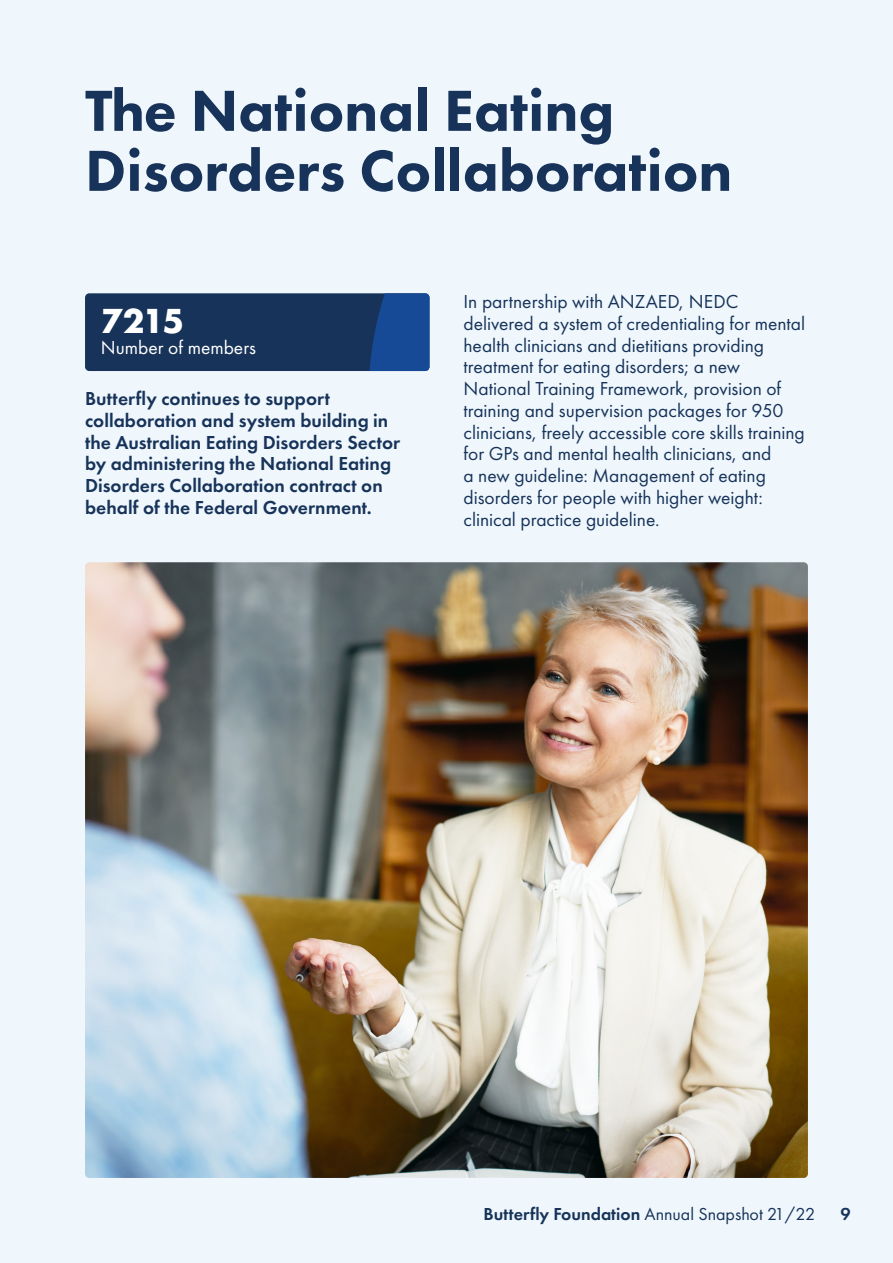
<style>
.page{position:relative;width:893px;height:1263px;background:#eff7fd}
.page>*{position:absolute;margin:0;border:0;box-sizing:border-box;transform-origin:0 0}
.t1{font:800 60px/60px "Futura PT";color:#173359}
.t2{font:700 31.95px "Futura";color:#fff}
.Body_Copy{font:19.5px/21.8px "Futura PT";color:#173359}
.Body_Copy-2{font:600 19.5px/21.8px "Futura PT";color:#173359}
.t3{font:19.5px "Futura PT";color:#fff}
.t4{font:600 18px "Futura PT";color:#173359}
.s1{font-weight:400}
</style>
<div class="page">
<div style="left:85px;top:293px;width:344px;height:78px;background:#173359;border-radius:4px"></div>
<svg style="left:320px;top:293px;width:109px;height:78px"></svg>
<img style="left:85px;top:562px;width:723px;height:616px">
<p class="t1" style="left:85px;top:80px;width:649px">The National Eating<br>Disorders Collaboration</p>
<p class="t2" style="left:101px;top:298px;width:85px">7215</p>
<p class="t3" style="left:101px;top:336px;width:156px">Number of members</p>
<p class="Body_Copy-2" style="left:85px;top:387px;width:317px">Butterfly continues to support collaboration and system building in the Australian Eating Disorders Sector by administering the National Eating Disorders Collaboration contract on behalf of the Federal Government.</p>
<p class="Body_Copy" style="left:463px;top:291px;width:343px">In partnership with ANZAED, NEDC delivered a system of credentialing for mental health clinicians and dietitians providing treatment for eating disorders; a new National Training Framework, provision of training and supervision packages for 950 clinicians, freely accessible core skills training for GPs and mental health clinicians, and<br>a new guideline: Management of eating disorders for people with higher weight: clinical practice guideline.</p>
<p class="t4" style="left:484px;top:1203px;width:333px">Butterfly Foundation <span class="s1">Annual Snapshot 21/22</span></p>
<p class="t4" style="left:840px;top:1203px;width:12px">9</p>
</div>
